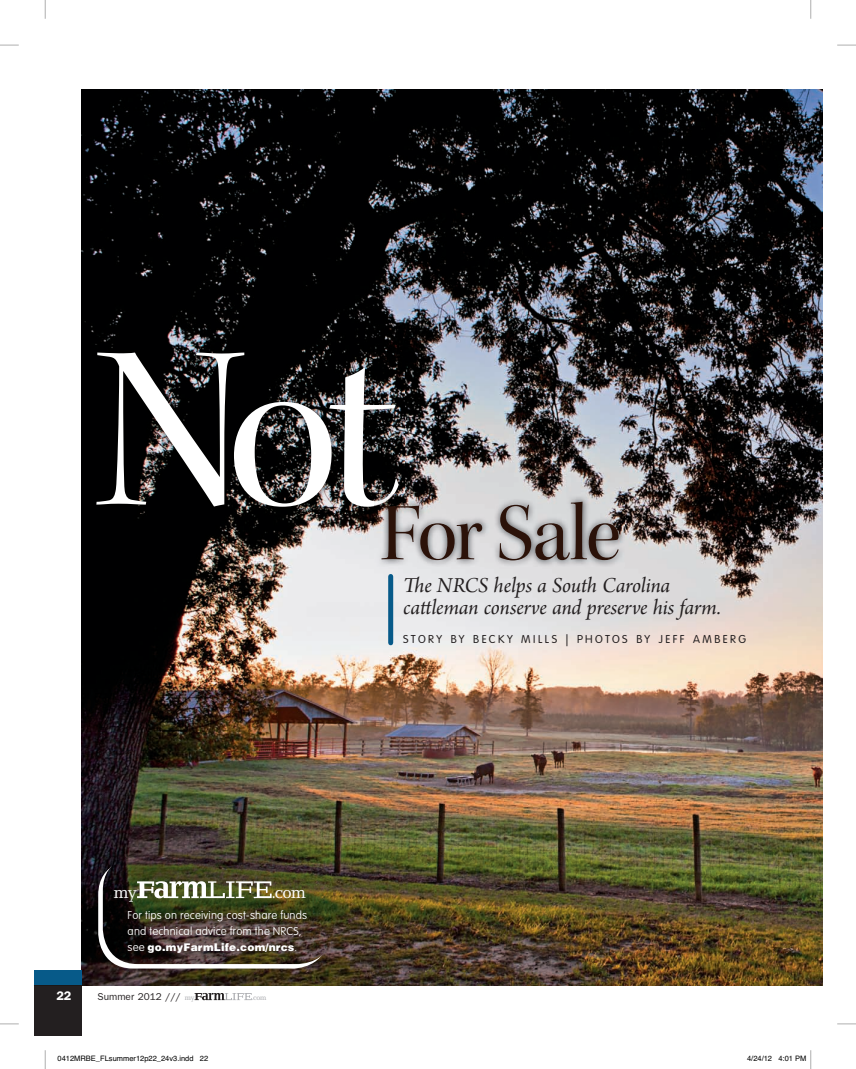
<style>
.page{position:relative;width:856px;height:1069px;background:#fff}
.page>*{position:absolute;margin:0;border:0;box-sizing:border-box;transform-origin:0 0}
.t1{font:235px "Kepler Std Disp";color:#fff}
.t2{font:82.5px "Kepler Std Disp";letter-spacing:-.025em;color:#2b1209}
.t3{font:22.5px/22.5px "Arno Pro Italic Subhead";color:#231f20}
.t4{font:16.75px "Candida Std";color:#fff}
.t5{font:600 12.5px "ITC Franklin Gothic Std";color:#fff}
.t6{font:100 11.25px/16.2px "VAG Rounded Std";letter-spacing:.015em;color:#fff}
.t7{font:300 11.25px "VAG Rounded Std";letter-spacing:.215em;color:#231f20}
.t8{font:900 10.62px "Helvetica LT Std";letter-spacing:.015em;color:#fff}
.t9{font:10px "ITC Franklin Gothic Std";color:#231f20}
.t10{font:7.5px "Helvetica";color:#000}
.t11{font:7.12px "Candida Std";color:#a8a9ad}
.s1{font-family:"VAG Rounded Std";font-weight:100;font-size:11.25px}
.s2{font-family:"Candida Std";font-size:7.12px;color:#a8a9ad}
</style>
<div class="page">
<img style="left:81px;top:89px;width:740px;height:896px">
<svg style="left:98px;top:860px;width:230px;height:108px"></svg>
<img style="left:103px;top:855px;width:230px;height:109px">
<svg style="left:137px;top:881px;width:134px;height:17px"></svg>
<div style="left:34px;top:985px;width:47px;height:50px;background:#231f20"></div>
<svg style="left:194px;top:993px;width:57px;height:7px"></svg>
<div style="left:388px;top:576px;width:5px;height:67px;background:#075a89"></div>
<img style="left:89px;top:345px;width:315px;height:168px">
<img style="left:374px;top:494px;width:250px;height:72px">
<svg style="left:0;top:44px;width:19px;height:2px"></svg>
<svg style="left:837px;top:44px;width:18px;height:2px"></svg>
<svg style="left:0;top:1023px;width:19px;height:2px"></svg>
<svg style="left:837px;top:1023px;width:18px;height:2px"></svg>
<svg style="left:44px;top:0;width:2px;height:19px"></svg>
<svg style="left:44px;top:1050px;width:2px;height:19px"></svg>
<svg style="left:810px;top:0;width:1px;height:19px"></svg>
<svg style="left:810px;top:1050px;width:1px;height:19px"></svg>
<svg style="left:381px;top:506px;width:11px;height:2px"></svg>
<svg style="left:34px;top:970px;width:48px;height:16px"></svg>
<h1 class="t1" style="left:94px;top:285px;width:306px">Not</h1>
<h2 class="t2" style="left:380px;top:482px;width:242px">For Sale</h2>
<h3 class="t3" style="left:403px;top:576px;width:319px">Te NRCS helps a South Carolina catleman conserve and preserve his farm.</h3>
<p class="t7" style="left:403px;top:633px;width:344px">STORY BY BECKY MILLS | PHOTOS BY JEFF AMBERG</p>
<h3 class="t4" style="left:114px;top:882px;width:25px">my</h3>
<h3 class="t4" style="left:271px;top:882px;width:36px">.com</h3>
<p class="t6" style="left:127px;top:908px;width:181px">For tips on receiving cost-share funds and technical advice from the NRCS,</p>
<p class="t8" style="left:127px;top:944px;width:171px"><span class="s1">see</span> go.myFarmLife.com/nrcs<span class="s1">.</span></p>
<p class="t5" style="left:56px;top:988px;width:16px">22</p>
<p class="t9" style="left:98px;top:991px;width:98px">Summer 2012 /// <span class="s2">my</span></p>
<p class="t11" style="left:251px;top:993px;width:16px">.com</p>
<p class="t10" style="left:58px;top:1056px;width:152px">0412MRBE_FLsummer12p22_24v3.indd 22</p>
<p class="t10" style="left:746px;top:1056px;width:61px">4/24/12 4:01 PM</p>
</div>
